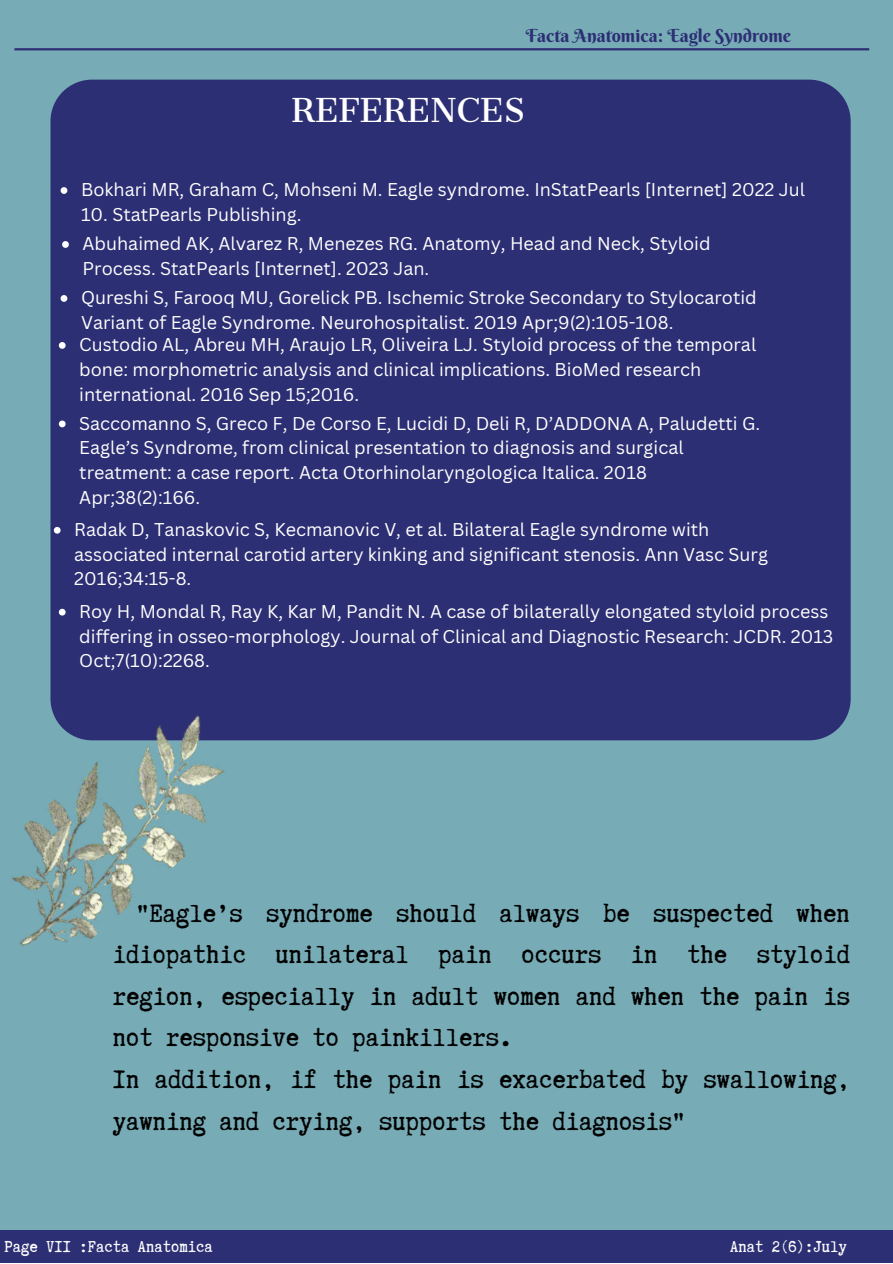
<style>
.page{position:relative;width:893px;height:1264px;background:#fff}
.page>*{position:absolute;margin:0;border:0;box-sizing:border-box;transform-origin:0 0}
.t1{font:31.5px "Cantata One";color:#fff}
.t2{font:30px/41.5px "Truetypewriter Polygl OTT";color:#000}
.t3{font:18.75px "Truetypewriter Polygl OTT";color:#fff}
.t4{font:18px/24.8px "Canva Sans";color:#fff}
.t5{font:18px "Berkshire Swash";color:#2d2f74}
</style>
<div class="page">
<div style="left:0;top:0;width:892px;height:1262px;background:#77abb6"></div>
<div style="left:0;top:1230px;width:892px;height:32px;background:#2d2f74"></div>
<hr style="left:14px;top:48px;width:855px;height:2px;background:#2d2f74">
<div style="left:50px;top:80px;width:800px;height:660px;background:#2d2f74"></div>
<img style="left:12px;top:691px;width:250px;height:256px">
<svg style="left:61px;top:187px;width:6px;height:7px"></svg>
<svg style="left:59px;top:608px;width:7px;height:7px"></svg>
<svg style="left:62px;top:241px;width:7px;height:7px"></svg>
<svg style="left:59px;top:342px;width:7px;height:7px"></svg>
<svg style="left:61px;top:295px;width:6px;height:7px"></svg>
<svg style="left:59px;top:420px;width:7px;height:7px"></svg>
<svg style="left:54px;top:527px;width:7px;height:6px"></svg>
<p class="t5" style="left:526px;top:24px;width:267px">Facta Anatomica: Eagle Syndrome</p>
<h1 class="t1" style="left:291px;top:90px;width:235px">REFERENCES</h1>
<p class="t4" style="left:81px;top:177px;width:725px">Bokhari MR, Graham C, Mohseni M. Eagle syndrome. InStatPearls [Internet] 2022 Jul</p>
<p class="t4" style="left:81px;top:201px;width:222px">10. StatPearls Publishing.</p>
<p class="t4" style="left:83px;top:231px;width:629px">Abuhaimed AK, Alvarez R, Menezes RG. Anatomy, Head and Neck, Styloid<br>Process. StatPearls [Internet]. 2023 Jan.</p>
<p class="t4" style="left:81px;top:285px;width:677px">Qureshi S, Farooq MU, Gorelick PB. Ischemic Stroke Secondary to Stylocarotid<br>Variant of Eagle Syndrome. Neurohospitalist. 2019 Apr;9(2):105-108.</p>
<p class="t4" style="left:79px;top:332px;width:678px">Custodio AL, Abreu MH, Araujo LR, Oliveira LJ. Styloid process of the temporal bone: morphometric analysis and clinical implications. BioMed research international. 2016 Sep 15;2016.</p>
<p class="t4" style="left:79px;top:410px;width:682px">Saccomanno S, Greco F, De Corso E, Lucidi D, Deli R, D’ADDONA A, Paludetti G.<br>Eagle’s Syndrome, from clinical presentation to diagnosis and surgical treatment: a case report. Acta Otorhinolaryngologica Italica. 2018<br>Apr;38(2):166.</p>
<p class="t4" style="left:74px;top:516px;width:695px">Radak D, Tanaskovic S, Kecmanovic V, et al. Bilateral Eagle syndrome with associated internal carotid artery kinking and significant stenosis. Ann Vasc Surg<br>2016;34:15-8.</p>
<p class="t4" style="left:79px;top:598px;width:755px">Roy H, Mondal R, Ray K, Kar M, Pandit N. A case of bilaterally elongated styloid process differing in osseo-morphology. Journal of Clinical and Diagnostic Research: JCDR. 2013<br>Oct;7(10):2268.</p>
<p class="t2" style="left:113px;top:891px;width:738px;text-indent:23px">"Eagle’s syndrome should always be suspected when idiopathic unilateral pain occurs in the styloid region, especially in adult women and when the pain is not responsive to painkillers.<br>In addition, if the pain is exacerbated by swallowing, yawning and crying, supports the diagnosis"</p>
<p class="t3" style="left:4px;top:1236px;width:210px">Page VII :Facta Anatomica</p>
<p class="t3" style="left:730px;top:1236px;width:118px">Anat 2(6):July</p>
</div>
